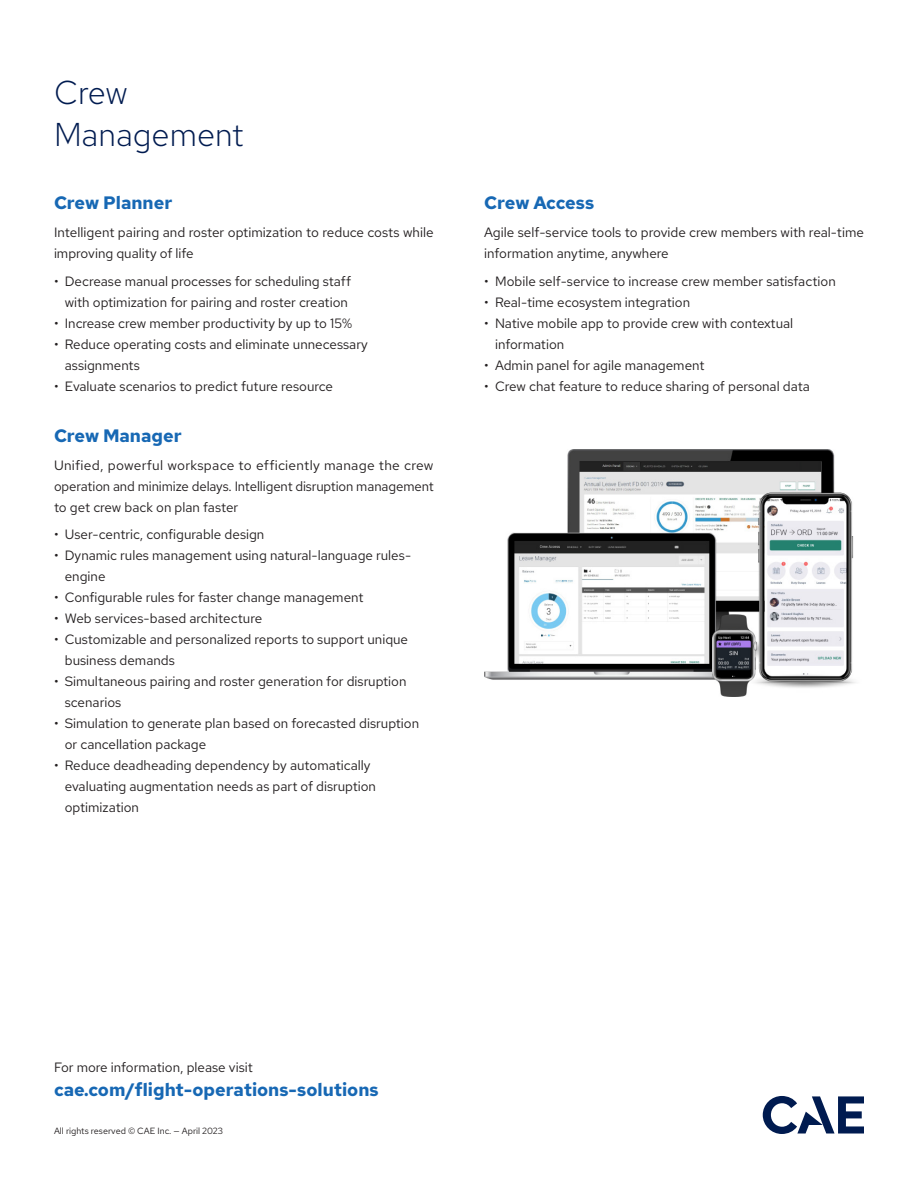
<style>
.page{position:relative;width:918px;height:1188px;background:#fff}
.page>*{position:absolute;margin:0;border:0;box-sizing:border-box;transform-origin:0 0}
.t1{font:300 33px/42px "Red Hat Text";color:#001b50}
.t2{font:700 18px "Red Hat Text";color:#1768b4}
.t3{font:13.5px/21px "Red Hat Text";color:#231f20}
.t4{font:9px "Red Hat Text";color:#231f20}
</style>
<div class="page">
<svg style="left:763px;top:1096px;width:101px;height:38px"></svg>
<img style="left:484px;top:449px;width:372px;height:248px">
<p class="t1" style="left:54px;top:71px;width:191px">Crew<br>Management</p>
<p class="t2" style="left:54px;top:191px;width:120px">Crew Planner</p>
<p class="t3" style="left:54px;top:222px;width:381px">Intelligent pairing and roster optimization to reduce costs while improving quality of life</p>
<p class="t3" style="left:54px;top:270px;width:299px;text-align:center">• Decrease manual processes for scheduling staff with optimization for pairing and roster creation</p>
<p class="t3" style="left:54px;top:312px;width:300px">• Increase crew member productivity by up to 15%</p>
<p class="t3" style="left:65px;top:333px;width:305px;text-indent:-11px">• Reduce operating costs and eliminate unnecessary assignments</p>
<p class="t3" style="left:54px;top:375px;width:281px">• Evaluate scenarios to predict future resource</p>
<p class="t2" style="left:54px;top:424px;width:129px">Crew Manager</p>
<p class="t3" style="left:54px;top:454px;width:381px;text-align:justify">Unified, powerful workspace to efficiently manage the crew operation and minimize delays. Intelligent disruption management to get crew back on plan faster</p>
<p class="t3" style="left:54px;top:524px;width:212px">• User-centric, configurable design</p>
<p class="t3" style="left:65px;top:545px;width:348px;text-indent:-11px">• Dynamic rules management using natural-language rules&shy;engine</p>
<p class="t3" style="left:54px;top:587px;width:311px">• Configurable rules for faster change management</p>
<p class="t3" style="left:54px;top:608px;width:210px">• Web services-based architecture</p>
<p class="t3" style="left:65px;top:629px;width:345px;text-indent:-11px">• Customizable and personalized reports to support unique business demands</p>
<p class="t3" style="left:65px;top:671px;width:343px;text-indent:-11px">• Simultaneous pairing and roster generation for disruption scenarios</p>
<p class="t3" style="left:65px;top:713px;width:356px;text-indent:-11px">• Simulation to generate plan based on forecasted disruption or cancellation package</p>
<p class="t3" style="left:65px;top:755px;width:313px;text-indent:-11px">• Reduce deadheading dependency by automatically evaluating augmentation needs as part of disruption optimization</p>
<p class="t2" style="left:484px;top:191px;width:111px">Crew Access</p>
<p class="t3" style="left:484px;top:222px;width:381px">Agile self-service tools to provide crew members with real-time information anytime, anywhere</p>
<p class="t3" style="left:484px;top:270px;width:353px">• Mobile self-service to increase crew member satisfaction</p>
<p class="t3" style="left:484px;top:291px;width:207px">• Real-time ecosystem integration</p>
<p class="t3" style="left:495px;top:312px;width:300px;text-indent:-11px">• Native mobile app to provide crew with contextual information</p>
<p class="t3" style="left:484px;top:354px;width:222px">• Admin panel for agile management</p>
<p class="t3" style="left:484px;top:375px;width:327px">• Crew chat feature to reduce sharing of personal data</p>
<p class="t3" style="left:54px;top:1057px;width:200px">For more information, please visit</p>
<p class="t2" style="left:54px;top:1078px;width:326px">cae.com/flight-operations-solutions</p>
<p class="t4" style="left:54px;top:1125px;width:171px">All rights reserved © CAE Inc. — April 2023</p>
</div>
